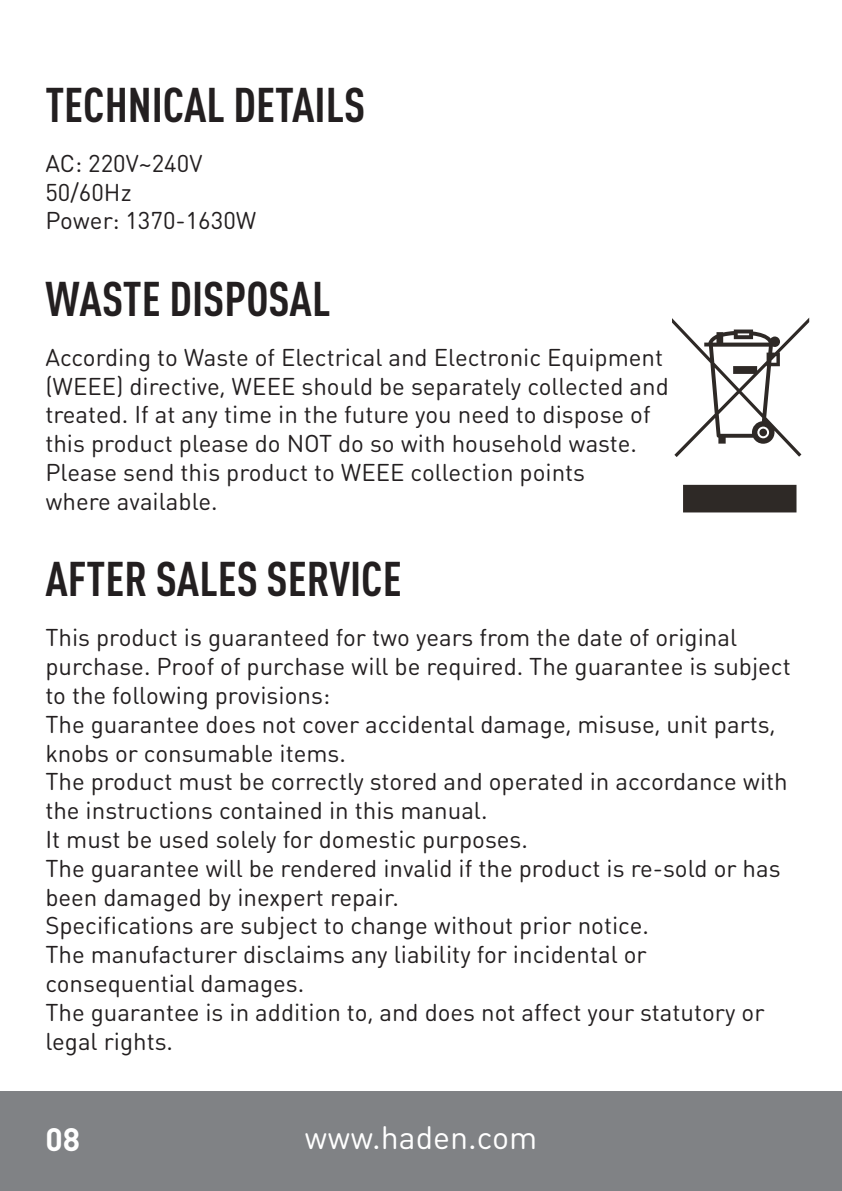
<style>
.page{position:relative;width:842px;height:1191px;background:#fff}
.page>*{position:absolute;margin:0;border:0;box-sizing:border-box;transform-origin:0 0}
.t1{font:700 condensed 48px "DINOT";color:#231f20}
.t2{font:32px "DIN Round Pro";color:#fff}
.t3{font:700 32px "DIN Round Pro";color:#fff}
.t4{font:24px/28.8px "DIN Round Pro";color:#231f20}
</style>
<div class="page">
<div style="left:0;top:1091px;width:842px;height:100px;background:#808285"></div>
<svg style="left:672px;top:318px;width:137px;height:194px"></svg>
<p class="t1" style="left:45px;top:69px;width:321px">TECHNICAL DETAILS</p>
<p class="t4" style="left:45px;top:148px;width:159px">AC: 220V~240V</p>
<p class="t4" style="left:45px;top:177px;width:88px">50/60Hz</p>
<p class="t4" style="left:45px;top:205px;width:213px">Power: 1370-1630W</p>
<p class="t1" style="left:45px;top:263px;width:287px">WASTE DISPOSAL</p>
<p class="t4" style="left:45px;top:342px;width:619px">According to Waste of Electrical and Electronic Equipment</p>
<p class="t4" style="left:45px;top:371px;width:625px">(WEEE) directive, WEEE should be separately collected and</p>
<p class="t4" style="left:45px;top:399px;width:607px">treated. If at any time in the future you need to dispose of</p>
<p class="t4" style="left:45px;top:428px;width:593px">this product please do NOT do so with household waste.</p>
<p class="t4" style="left:45px;top:457px;width:541px">Please send this product to WEEE collection points</p>
<p class="t4" style="left:45px;top:486px;width:174px">where available.</p>
<p class="t1" style="left:45px;top:544px;width:358px">AFTER SALES SERVICE</p>
<p class="t4" style="left:45px;top:622px;width:747px">This product is guaranteed for two years from the date of original purchase. Proof of purchase will be required. The guarantee is subject to the following provisions:</p>
<p class="t4" style="left:45px;top:709px;width:732px">The guarantee does not cover accidental damage, misuse, unit parts, knobs or consumable items.</p>
<p class="t4" style="left:45px;top:766px;width:744px">The product must be correctly stored and operated in accordance with the instructions contained in this manual.</p>
<p class="t4" style="left:45px;top:824px;width:484px">It must be used solely for domestic purposes.</p>
<p class="t4" style="left:45px;top:853px;width:737px">The guarantee will be rendered invalid if the product is re-sold or has been damaged by inexpert repair.</p>
<p class="t4" style="left:45px;top:910px;width:605px">Specifications are subject to change without prior notice.</p>
<p class="t4" style="left:45px;top:939px;width:603px">The manufacturer disclaims any liability for incidental or consequential damages.</p>
<p class="t4" style="left:45px;top:997px;width:721px">The guarantee is in addition to, and does not affect your statutory or legal rights.</p>
<h2 class="t3" style="left:45px;top:1117px;width:36px">08</h2>
<h2 class="t2" style="left:304px;top:1116px;width:234px">www.haden.com</h2>
</div>
